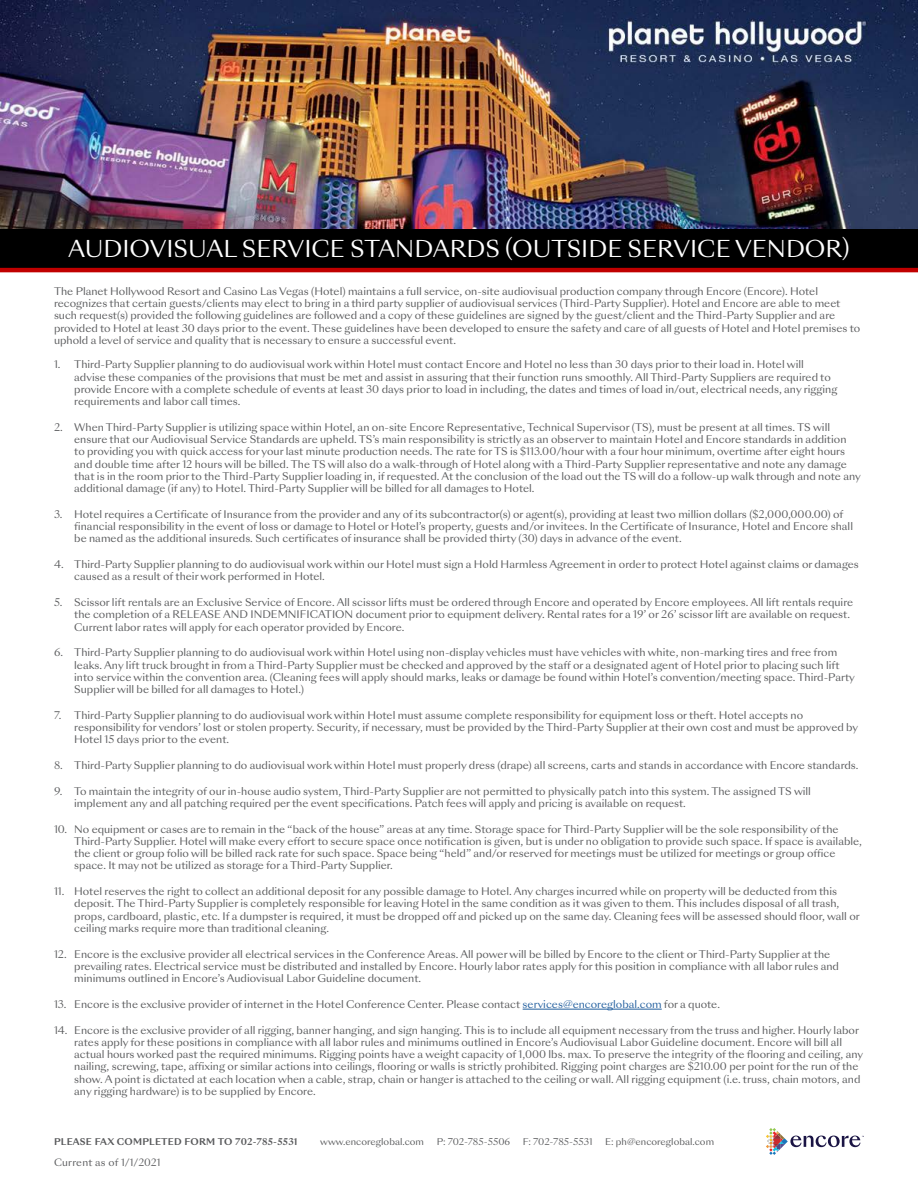
<style>
.page{position:relative;width:918px;height:1188px;background:#fff}
.page>*{position:absolute;margin:0;border:0;box-sizing:border-box;transform-origin:0 0}
.t1{font:22.5px "Sang Bleu Sunrise";color:#fff}
.t2{font:10.2px/12.3px "Sang Bleu Sunrise";color:#58595b}
.t3{font:9.75px "Sang Bleu Sunrise";letter-spacing:.02em;color:#58595b}
.t4{font:9px "Sang Bleu Sunrise";color:#58595b}
.t5{font:700 9px "Sang Bleu Sunrise";letter-spacing:.025em;color:#58595b}
.s1{color:#215e9e}
</style>
<div class="page">
<img style="left:0;top:0;width:918px;height:230px">
<svg style="left:766px;top:1128px;width:98px;height:27px"></svg>
<div style="left:0;top:230px;width:918px;height:38px;background:#000"></div>
<hr style="left:0;top:268px;width:918px;height:4px;background:#c00000">
<hr style="left:523px;top:1009px;width:139px;height:1px;background:#215e9e">
<h1 class="t1" style="left:68px;top:233px;width:783px">AUDIOVISUAL SERVICE STANDARDS (OUTSIDE SERVICE VENDOR)</h1>
<p class="t2" style="left:54px;top:286px;width:808px">The Planet Hollywood Resort and Casino Las Vegas (Hotel) maintains a full service, on-site audiovisual production company through Encore (Encore). Hotel recognizes that certain guests/clients may elect to bring in a third party supplier of audiovisual services (Third-Party Supplier). Hotel and Encore are able to meet such request(s) provided the following guidelines are followed and a copy of these guidelines are signed by the guest/client and the Third-Party Supplier and are provided to Hotel at least 30 days prior to the event. These guidelines have been developed to ensure the safety and care of all guests of Hotel and Hotel premises to uphold a level of service and quality that is necessary to ensure a successful event.</p>
<p class="t2" style="left:74px;top:359px;width:765px;text-indent:-20px">1. Third-Party Supplier planning to do audiovisual work within Hotel must contact Encore and Hotel no less than 30 days prior to their load in. Hotel will advise these companies of the provisions that must be met and assist in assuring that their function runs smoothly. All Third-Party Suppliers are required to provide Encore with a complete schedule of events at least 30 days prior to load in including, the dates and times of load in/out, electrical needs, any rigging requirements and labor call times.</p>
<p class="t2" style="left:74px;top:421px;width:788px;text-indent:-20px">2. When Third-Party Supplier is utilizing space within Hotel, an on-site Encore Representative, Technical Supervisor (TS), must be present at all times. TS will ensure that our Audiovisual Service Standards are upheld. TS’s main responsibility is strictly as an observer to maintain Hotel and Encore standards in addition<br>to providing you with quick access for your last minute production needs. The rate for TS is $113.00/hour with a four hour minimum, overtime after eight hours and double time after 12 hours will be billed. The TS will also do a walk-through of Hotel along with a Third-Party Supplier representative and note any damage that is in the room prior to the Third-Party Supplier loading in, if requested. At the conclusion of the load out the TS will do a follow-up walk through and note any additional damage (if any) to Hotel. Third-Party Supplier will be billed for all damages to Hotel.</p>
<p class="t2" style="left:74px;top:508px;width:780px;text-indent:-20px">3. Hotel requires a Certificate of Insurance from the provider and any of its subcontractor(s) or agent(s), providing at least two million dollars ($2,000,000.00) of financial responsibility in the event of loss or damage to Hotel or Hotel’s property, guests and/or invitees. In the Certificate of Insurance, Hotel and Encore shall be named as the additional insureds. Such certificates of insurance shall be provided thirty (30) days in advance of the event.</p>
<p class="t2" style="left:74px;top:559px;width:786px;text-indent:-20px">4. Third-Party Supplier planning to do audiovisual work within our Hotel must sign a Hold Harmless Agreement in order to protect Hotel against claims or damages caused as a result of their work performed in Hotel.</p>
<p class="t2" style="left:74px;top:597px;width:781px;text-indent:-20px">5. Scissor lift rentals are an Exclusive Service of Encore. All scissor lifts must be ordered through Encore and operated by Encore employees. All lift rentals require the completion of a RELEASE AND INDEMNIFICATION document prior to equipment delivery. Rental rates for a 19’ or 26’ scissor lift are available on request.<br>Current labor rates will apply for each operator provided by Encore.</p>
<p class="t2" style="left:74px;top:647px;width:782px;text-indent:-20px">6. Third-Party Supplier planning to do audiovisual work within Hotel using non-display vehicles must have vehicles with white, non-marking tires and free from leaks. Any lift truck brought in from a Third-Party Supplier must be checked and approved by the staff or a designated agent of Hotel prior to placing such lift into service within the convention area. (Cleaning fees will apply should marks, leaks or damage be found within Hotel’s convention/meeting space. Third-Party Supplier will be billed for all damages to Hotel.)</p>
<p class="t2" style="left:74px;top:709px;width:786px;text-indent:-20px">7. Third-Party Supplier planning to do audiovisual work within Hotel must assume complete responsibility for equipment loss or theft. Hotel accepts no responsibility for vendors’ lost or stolen property. Security, if necessary, must be provided by the Third-Party Supplier at their own cost and must be approved by<br>Hotel 15 days prior to the event.</p>
<p class="t2" style="left:54px;top:759px;width:806px">8. Third-Party Supplier planning to do audiovisual work within Hotel must properly dress (drape) all screens, carts and stands in accordance with Encore standards.</p>
<p class="t2" style="left:74px;top:785px;width:738px;text-indent:-20px">9. To maintain the integrity of our in-house audio system, Third-Party Supplier are not permitted to physically patch into this system. The assigned TS will implement any and all patching required per the event specifications. Patch fees will apply and pricing is available on request.</p>
<p class="t2" style="left:74px;top:823px;width:789px;text-indent:-20px">10. No equipment or cases are to remain in the “back of the house” areas at any time. Storage space for Third-Party Supplier will be the sole responsibility of the Third-Party Supplier. Hotel will make every effort to secure space once notification is given, but is under no obligation to provide such space. If space is available, the client or group folio will be billed rack rate for such space. Space being “held” and/or reserved for meetings must be utilized for meetings or group office space. It may not be utilized as storage for a Third-Party Supplier.</p>
<p class="t2" style="left:74px;top:886px;width:787px;text-indent:-20px">11. Hotel reserves the right to collect an additional deposit for any possible damage to Hotel. Any charges incurred while on property will be deducted from this deposit. The Third-Party Supplier is completely responsible for leaving Hotel in the same condition as it was given to them. This includes disposal of all trash, props, cardboard, plastic, etc. If a dumpster is required, it must be dropped off and picked up on the same day. Cleaning fees will be assessed should floor, wall or ceiling marks require more than traditional cleaning.</p>
<p class="t2" style="left:74px;top:948px;width:766px;text-indent:-20px">12. Encore is the exclusive provider all electrical services in the Conference Areas. All power will be billed by Encore to the client or Third-Party Supplier at the prevailing rates. Electrical service must be distributed and installed by Encore. Hourly labor rates apply for this position in compliance with all labor rules and minimums outlined in Encore’s Audiovisual Labor Guideline document.</p>
<p class="t2" style="left:54px;top:998px;width:668px">13. Encore is the exclusive provider of internet in the Hotel Conference Center. Please contact <span class="s1">services@encoreglobal.com</span> for a quote.</p>
<p class="t2" style="left:74px;top:1024px;width:791px;text-indent:-20px">14. Encore is the exclusive provider of all rigging, banner hanging, and sign hanging. This is to include all equipment necessary from the truss and higher. Hourly labor rates apply for these positions in compliance with all labor rules and minimums outlined in Encore’s Audiovisual Labor Guideline document. Encore will bill all actual hours worked past the required minimums. Rigging points have a weight capacity of 1,000 lbs. max. To preserve the integrity of the flooring and ceiling, any nailing, screwing, tape, affixing or similar actions into ceilings, flooring or walls is strictly prohibited. Rigging point charges are $210.00 per point for the run of the show. A point is dictated at each location when a cable, strap, chain or hanger is attached to the ceiling or wall. All rigging equipment (i.e. truss, chain motors, and any rigging hardware) is to be supplied by Encore.</p>
<p class="t5" style="left:54px;top:1135px;width:245px">PLEASE FAX COMPLETED FORM TO 702-785-5531</p>
<p class="t4" style="left:320px;top:1135px;width:105px">www.encoreglobal.com</p>
<p class="t4" style="left:437px;top:1135px;width:75px">P: 702-785-5506</p>
<p class="t4" style="left:523px;top:1135px;width:71px">F: 702-785-5531</p>
<p class="t4" style="left:605px;top:1135px;width:110px">E: ph@encoreglobal.com</p>
<p class="t3" style="left:54px;top:1156px;width:108px">Current as of 1/1/2021</p>
</div>
